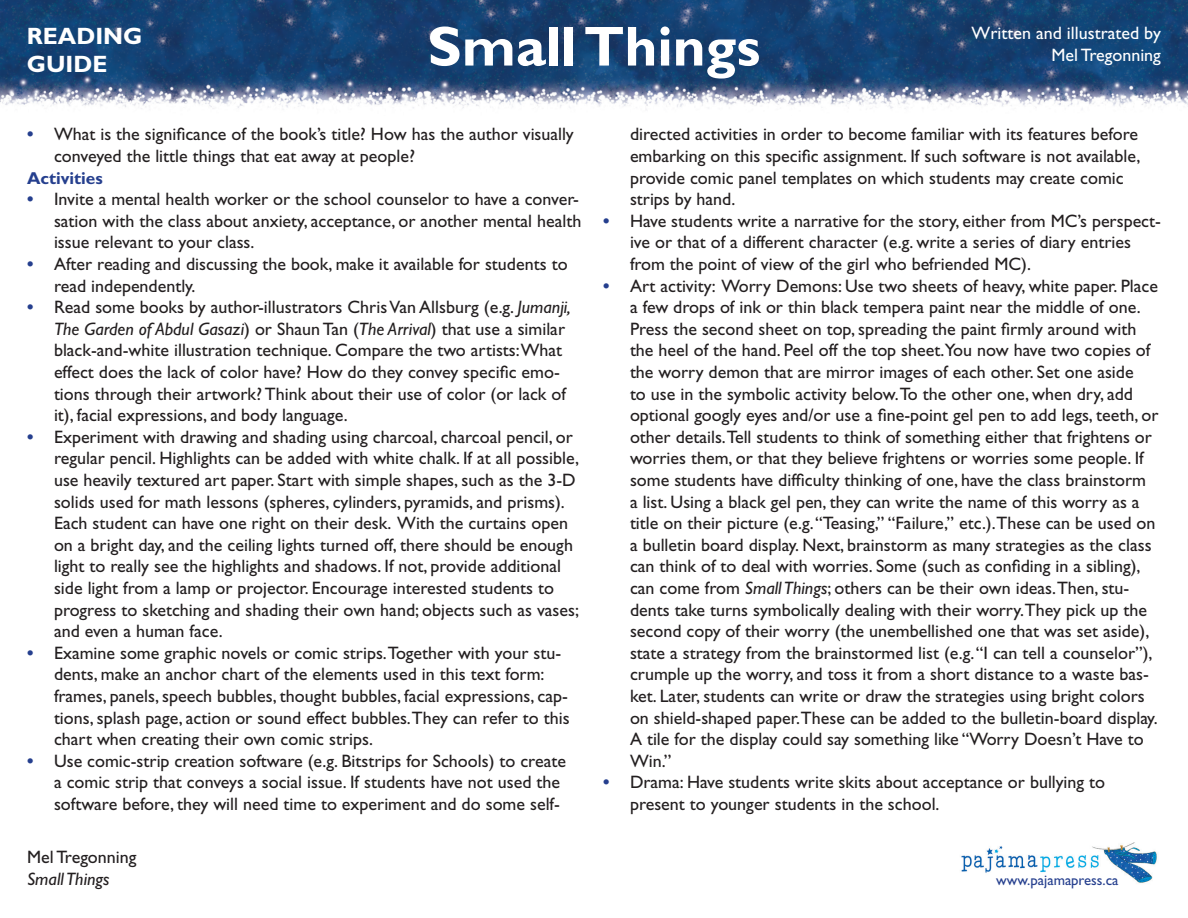
<style>
.page{position:relative;width:1188px;height:918px;background:#fff}
.page>*{position:absolute;margin:0;border:0;box-sizing:border-box;transform-origin:0 0}
.t1{font:700 56.55px "Gill Sans Std";color:#fff}
.t2{font:700 23.7px/28.5px "Gill Sans Std";color:#fff}
.t3{font:18px/21.6px "Gill Sans Std";color:#231f20}
.t4{font:18px/21.6px "Gill Sans Std";color:#fff;text-align:right}
.t5{font:italic 18px "Gill Sans Std";color:#231f20}
.Heading{font:700 17.25px "Gill Sans Std";color:#253f8e}
.t6{font:14.7px "Gill Sans Std";color:#253f8e}
.s1{font-weight:700;color:#253f8e}
.s2{font-style:italic}
</style>
<div class="page">
<img style="left:0;top:0;width:1188px;height:110px">
<img style="left:961px;top:842px;width:196px;height:41px">
<h2 class="t2" style="left:27px;top:22px;width:117px">READING<br>GUIDE</h2>
<h1 class="t1" style="left:428px;top:13px;width:334px">Small Things</h1>
<p class="t4" style="left:972px;top:23px;width:191px">Written and illustrated by<br>Mel Tregonning</p>
<p class="t3" style="left:54px;top:124px;width:521px;text-indent:-27px"><span class="s1">•</span> What is the significance of the book’s title? How has the author visually conveyed the little things that eat away at people?</p>
<p class="Heading" style="left:27px;top:168px;width:77px">Activities</p>
<p class="t3" style="left:54px;top:189px;width:529px;text-indent:-27px"><span class="s1">•</span> Invite a mental health worker or the school counselor to have a conver&shy;sation with the class about anxiety, acceptance, or another mental health issue relevant to your class.</p>
<p class="t3" style="left:54px;top:253px;width:515px;text-indent:-27px"><span class="s1">•</span> After reading and discussing the book, make it available for students to read independently.</p>
<p class="t3" style="left:54px;top:297px;width:518px;text-indent:-27px"><span class="s1">•</span> Read some books by author-illustrators Chris Van Allsburg (e.g. <span class="s2">Jumanji, The Garden of Abdul Gasazi</span>) or Shaun Tan (<span class="s2">The Arrival</span>) that use a similar black-and-white illustration technique. Compare the two artists:What effect does the lack of color have? How do they convey specific emo&shy;tions through their artwork? Think about their use of color (or lack of it), facial expressions, and body language.</p>
<p class="t3" style="left:54px;top:426px;width:527px;text-indent:-27px"><span class="s1">•</span> Experiment with drawing and shading using charcoal, charcoal pencil, or regular pencil. Highlights can be added with white chalk. If at all possible, use heavily textured art paper. Start with simple shapes, such as the 3-D solids used for math lessons (spheres, cylinders, pyramids, and prisms).<br>Each student can have one right on their desk. With the curtains open on a bright day, and the ceiling lights turned off, there should be enough light to really see the highlights and shadows. If not, provide additional side light from a lamp or projector. Encourage interested students to progress to sketching and shading their own hand; objects such as vases; and even a human face.</p>
<p class="t3" style="left:54px;top:642px;width:517px;text-indent:-27px"><span class="s1">•</span> Examine some graphic novels or comic strips.Together with your stu&shy;dents, make an anchor chart of the elements used in this text form: frames, panels, speech bubbles, thought bubbles, facial expressions, cap&shy;tions, splash page, action or sound effect bubbles.They can refer to this chart when creating their own comic strips.</p>
<p class="t3" style="left:54px;top:750px;width:514px;text-indent:-27px"><span class="s1">•</span> Use comic-strip creation software (e.g. Bitstrips for Schools) to create a comic strip that conveys a social issue. If students have not used the software before, they will need time to experiment and do some self-</p>
<p class="t3" style="left:630px;top:124px;width:512px">directed activities in order to become familiar with its features before embarking on this specific assignment. If such software is not available, provide comic panel templates on which students may create comic strips by hand.</p>
<p class="t3" style="left:630px;top:210px;width:532px;text-indent:-27px"><span class="s1">•</span> Have students write a narrative for the story, either from MC’s perspect&shy;ive or that of a different character (e.g. write a series of diary entries from the point of view of the girl who befriended MC).</p>
<p class="t3" style="left:630px;top:275px;width:530px;text-indent:-27px"><span class="s1">•</span> Art activity: Worry Demons: Use two sheets of heavy, white paper. Place a few drops of ink or thin black tempera paint near the middle of one.<br>Press the second sheet on top, spreading the paint firmly around with the heel of the hand. Peel off the top sheet.You now have two copies of the worry demon that are mirror images of each other. Set one aside<br>to use in the symbolic activity below.To the other one, when dry, add optional googly eyes and/or use a fine-point gel pen to add legs, teeth, or other details.Tell students to think of something either that frightens or worries them, or that they believe frightens or worries some people. If some students have difficulty thinking of one, have the class brainstorm<br>a list. Using a black gel pen, they can write the name of this worry as a title on their picture (e.g. “Teasing,” “Failure,” etc.).These can be used on a bulletin board display. Next, brainstorm as many strategies as the class can think of to deal with worries. Some (such as confiding in a sibling), can come from <span class="s2">Small Things</span>; others can be their own ideas.Then, stu&shy;dents take turns symbolically dealing with their worry.They pick up the second copy of their worry (the unembellished one that was set aside), state a strategy from the brainstormed list (e.g. “I can tell a counselor”), crumple up the worry, and toss it from a short distance to a waste bas&shy;ket. Later, students can write or draw the strategies using bright colors on shield-shaped paper.These can be added to the bulletin-board display.<br>A tile for the display could say something like “Worry Doesn’t Have to Win.”</p>
<p class="t3" style="left:630px;top:772px;width:477px;text-indent:-27px"><span class="s1">•</span> Drama: Have students write skits about acceptance or bullying to present to younger students in the school.</p>
<p class="t3" style="left:27px;top:847px;width:111px">Mel Tregonning</p>
<p class="t5" style="left:27px;top:869px;width:84px">Small Things</p>
<p class="t6" style="left:996px;top:871px;width:124px">www.pajamapress.ca</p>
</div>
